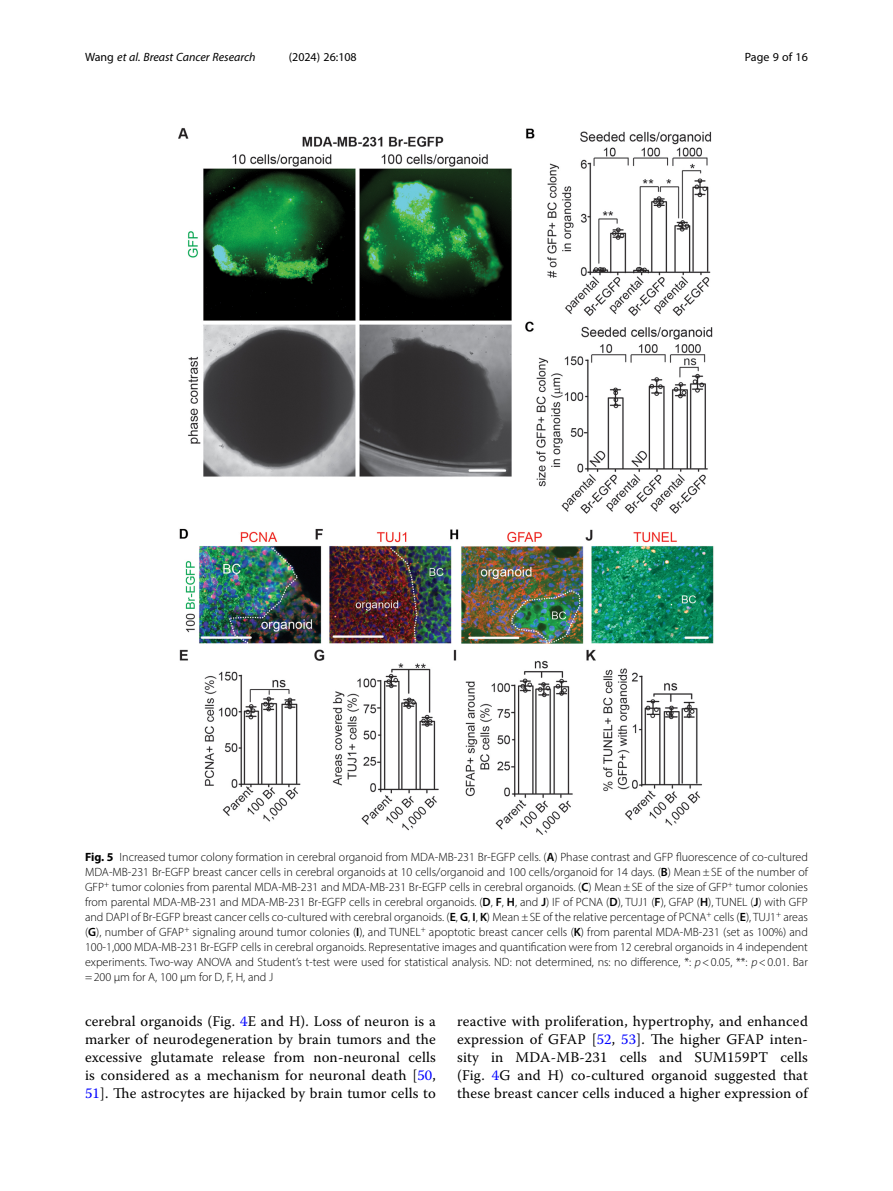
<style>
.page{position:relative;width:893px;height:1191px;background:#fff}
.page>*{position:absolute;margin:0;border:0;box-sizing:border-box;transform-origin:0 0}
.Body_Text_Indent{font:14.7px/18px "Warnock Pro";letter-spacing:.015em;color:#000;text-align:justify}
.Figure_Caption{font:300 12px/15px "Myriad Pro";color:#000;text-align:justify}
.t1{font:italic 12px "Myriad Pro";color:#000}
.t2{font:12px "Myriad Pro";color:#000}
.s1{font-style:normal}
.s2{font-weight:700}
.s3{font-weight:600}
.s4{font-style:italic}
.s5{color:#00f}
</style>
<div class="page">
<img style="left:179px;top:128px;width:535px;height:706px">
<p class="t1" style="left:85px;top:50px;width:172px"><span class="s1">Wang</span> et al. Breast Cancer Research</p>
<p class="t2" style="left:289px;top:50px;width:70px">(2024) 26:108</p>
<p class="t2" style="left:745px;top:50px;width:65px">Page 9 of 16</p>
<p class="Figure_Caption" style="left:85px;top:850px;width:724px"><span class="s2">Fig. 5</span> Increased tumor colony formation in cerebral organoid from MDA-MB-231 Br-EGFP cells. (<span class="s3">A</span>) Phase contrast and GFP fluorescence of co-cultured MDA-MB-231 Br-EGFP breast cancer cells in cerebral organoids at 10 cells/organoid and 100 cells/organoid for 14 days. (<span class="s3">B</span>) Mean<span class="s4">±</span>SE of the number of GFP<sup>+</sup> tumor colonies from parental MDA-MB-231 and MDA-MB-231 Br-EGFP cells in cerebral organoids. (<span class="s3">C</span>) Mean<span class="s4">±</span>SE of the size of GFP<sup>+</sup> tumor colonies from parental MDA-MB-231 and MDA-MB-231 Br-EGFP cells in cerebral organoids. (<span class="s3">D</span>, <span class="s3">F</span>, <span class="s3">H</span>, and <span class="s3">J</span>) IF of PCNA (<span class="s3">D</span>), TUJ1 (<span class="s3">F</span>), GFAP (<span class="s3">H</span>), TUNEL (<span class="s3">J</span>) with GFP and DAPI of Br-EGFP breast cancer cells co-cultured with cerebral organoids. (<span class="s3">E</span>, <span class="s3">G</span>, <span class="s3">I</span>, <span class="s3">K</span>) Mean<span class="s4">±</span>SE of the relative percentage of PCNA<sup>+</sup> cells (<span class="s3">E</span>), TUJ1<sup>+</sup> areas (<span class="s3">G</span>), number of GFAP<sup>+</sup> signaling around tumor colonies (<span class="s3">I</span>), and TUNEL<sup>+</sup> apoptotic breast cancer cells (<span class="s3">K</span>) from parental MDA-MB-231 (set as 100%) and 100-1,000 MDA-MB-231 Br-EGFP cells in cerebral organoids. Representative images and quantification were from 12 cerebral organoids in 4 independent experiments. Two-way ANOVA and Student’s t-test were used for statistical analysis. ND: not determined, ns: no difference, *: <span class="s4">p</span>&lt;0.05, **: <span class="s4">p</span>&lt;0.01. Bar =200 μm for A, 100 μm for D, F, H, and J</p>
<p class="Body_Text_Indent" style="left:85px;top:1012px;width:352px">cerebral organoids (Fig. <span class="s5">4</span>E and H). Loss of neuron is a marker of neurodegeneration by brain tumors and the excessive glutamate release from non-neuronal cells is considered as a mechanism for neuronal death [<span class="s5">50</span>, <span class="s5">51</span>]. The astrocytes are hijacked by brain tumor cells to</p>
<p class="Body_Text_Indent" style="left:457px;top:1012px;width:352px">reactive with proliferation, hypertrophy, and enhanced expression of GFAP [<span class="s5">52</span>, <span class="s5">53</span>]. The higher GFAP inten&shy;sity in MDA-MB-231 cells and SUM159PT cells (Fig. <span class="s5">4</span>G and H) co-cultured organoid suggested that these breast cancer cells induced a higher expression of</p>
</div>
